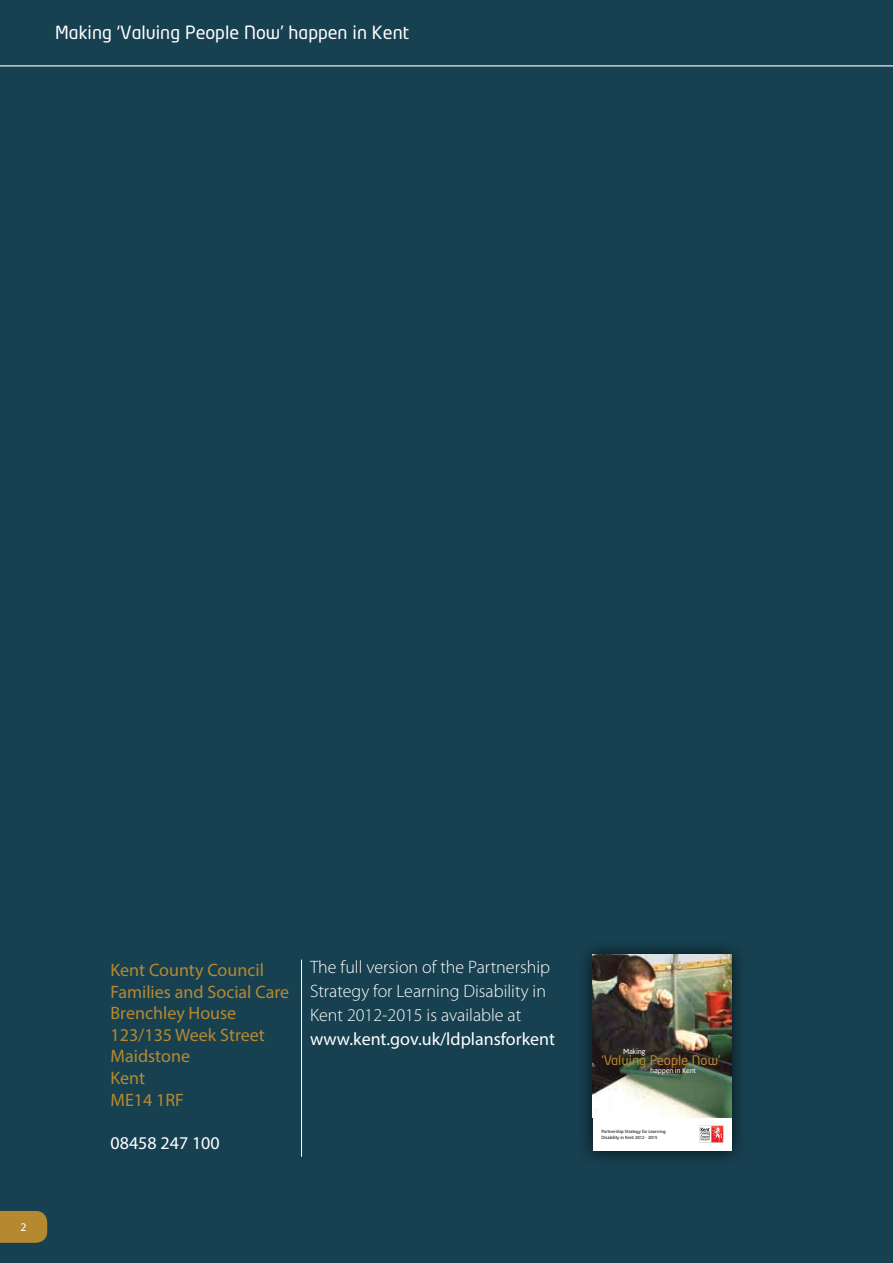
<style>
.page{position:relative;width:893px;height:1263px;background:#fff}
.page>*{position:absolute;margin:0;border:0;box-sizing:border-box;transform-origin:0 0}
.t1{font:18px/21.6px "Myriad Pro";color:#b68931}
.t2{font:300 18px/24px "Myriad Pro";color:#fff}
.t3{font:18px "Myriad Pro";color:#fff}
.t4{font:18px "Neo Tech";color:#fff}
.t5{font:13.05px "Neo Tech";color:#b68931}
.t6{font:11.7px "Myriad Pro";color:#fff}
.t7{font:7.35px "Asap";letter-spacing:-.03em;color:#fff}
.t8{font:4.65px/5.8px "Myriad Pro";color:#000}
</style>
<div class="page">
<div style="left:0;top:0;width:893px;height:65px;background:#174050"></div>
<div style="left:0;top:55px;width:893px;height:1208px;background:#174050"></div>
<div style="left:0;top:1211px;width:47px;height:32px;background:#b68931"></div>
<div style="left:577px;top:939px;width:170px;height:228px;background:#000;opacity:.75"></div>
<div style="left:593px;top:1117px;width:139px;height:34px;background:#fff"></div>
<img style="left:593px;top:954px;width:139px;height:163px">
<svg style="left:699px;top:1126px;width:24px;height:16px"></svg>
<hr style="left:301px;top:960px;width:1px;height:197px;background:#fff">
<hr style="left:0;top:65px;width:893px;height:1px;background:#fff">
<p class="t4" style="left:55px;top:24px;width:355px">Making ‘Valuing People Now’ happen in Kent</p>
<p class="t6" style="left:20px;top:1220px;width:8px">2</p>
<p class="t1" style="left:111px;top:959px;width:180px">Kent County Council<br>Families and Social Care<br>Brenchley House<br>123/135 Week Street<br>Maidstone<br>Kent<br>ME14 1RF</p>
<p class="t3" style="left:111px;top:1132px;width:111px">08458 247 100</p>
<p class="t2" style="left:310px;top:955px;width:242px">The full version of the Partnership<br>Strategy for Learning Disability in<br>Kent 2012-2015 is available at</p>
<p class="t3" style="left:310px;top:1028px;width:247px">www.kent.gov.uk/ldplansforkent</p>
<p class="t7" style="left:623px;top:1047px;width:24px">Making</p>
<p class="t5" style="left:601px;top:1054px;width:121px">‘Valuing People Now’</p>
<p class="t7" style="left:650px;top:1066px;width:47px">happen in Kent</p>
<p class="t8" style="left:601px;top:1128px;width:66px">Partnership Strategy for Learning<br>Disability in Kent 2012 - 2015</p>
</div>
